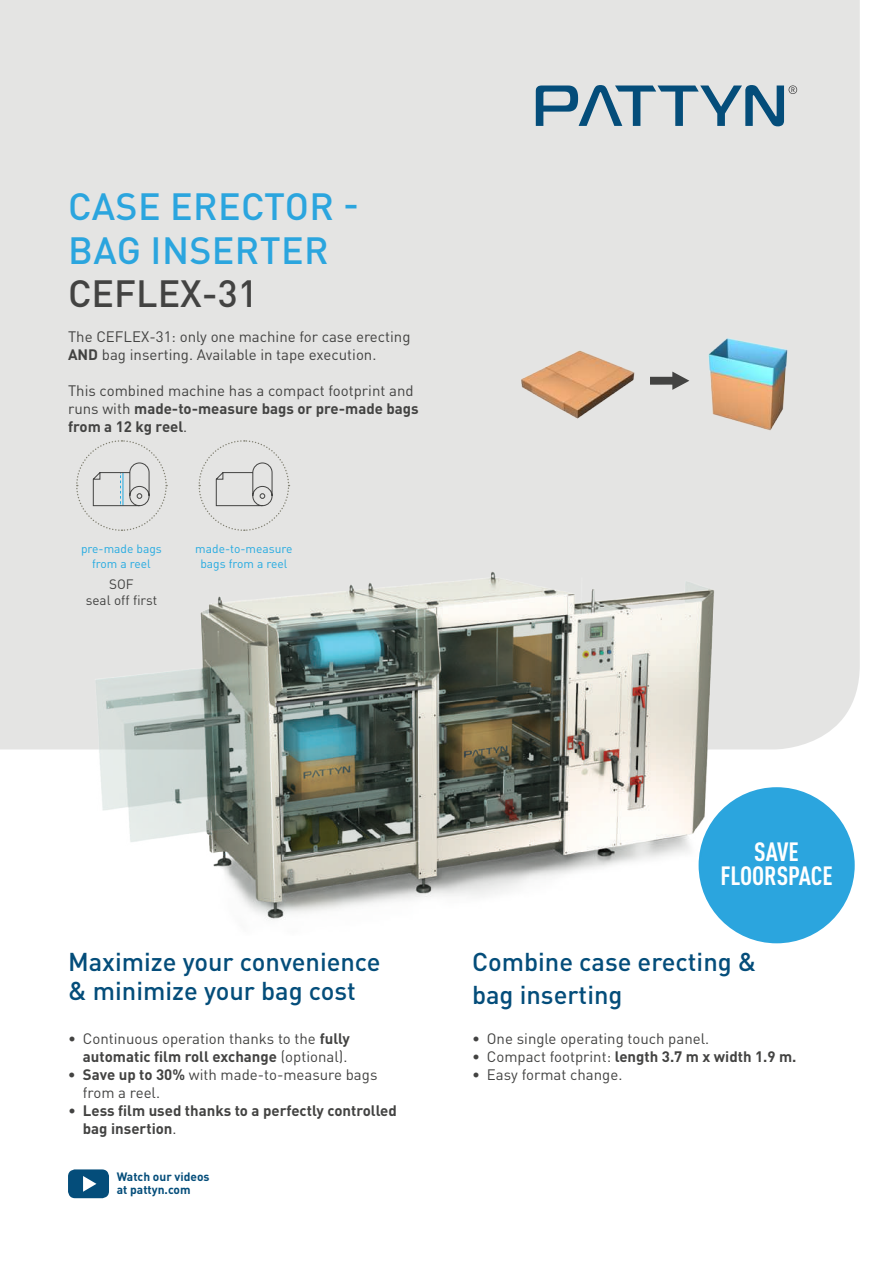
<style>
.page{position:relative;width:893px;height:1263px;background:#fff}
.page>*{position:absolute;margin:0;border:0;box-sizing:border-box;transform-origin:0 0}
.t1{font:500 37.5px/43.5px "DIN Pro";letter-spacing:.01em;color:#2ba5de}
.t2{font:500 37.5px "DIN Pro";color:#434342}
.t3{font:700 26.1px/24.5px "DIN Cond";color:#fff;text-align:center}
.t4{font:500 25.5px/29.1px "DIN Pro";color:#044d7a}
.t5{font:15px/18px "DIN Pro";color:#434342}
.t6{font:700 15px/18px "DIN Pro";color:#434342}
.t7{font:13.5px/16.5px "DIN Pro";color:#434342;text-align:center}
.t8{font:12px/14.7px "DIN Pro";color:#24aae1;text-align:center}
.t9{font:700 12px/13.5px "DIN Pro";color:#044d7a}
.s1{font-weight:700}
.s2{font-weight:400}
</style>
<div class="page">
<div style="left:0;top:0;width:860px;height:749px;background:#e4e4e3"></div>
<svg style="left:536px;top:85px;width:261px;height:41px;background:#94aebd"></svg>
<svg style="left:68px;top:1169px;width:41px;height:29px"></svg>
<svg style="left:650px;top:372px;width:39px;height:18px"></svg>
<img style="left:514px;top:344px;width:122px;height:76px">
<img style="left:705px;top:335px;width:86px;height:97px">
<img style="left:87px;top:570px;width:655px;height:365px">
<div style="left:699px;top:787px;width:156px;height:156px;background:#2ba5de;border-radius:50%"></div>
<svg style="left:198px;top:439px;width:92px;height:93px;background:#dcdcdb"></svg>
<svg style="left:75px;top:439px;width:93px;height:93px;background:#dcdcdc"></svg>
<h1 class="t1" style="left:68px;top:184px;width:292px">CASE ERECTOR -<br>BAG INSERTER</h1>
<h1 class="t2" style="left:68px;top:268px;width:191px">CEFLEX-31</h1>
<p class="t5" style="left:68px;top:327px;width:344px">The CEFLEX-31: only one machine for case erecting<br><span class="s1">AND</span> bag inserting. Available in tape execution.</p>
<p class="t5" style="left:68px;top:381px;width:352px">This combined machine has a compact footprint and runs with <span class="s1">made-to-measure bags or pre-made bags from a 12 kg reel</span>.</p>
<p class="t8" style="left:81px;top:541px;width:82px">pre-made bags from a reel</p>
<p class="t7" style="left:86px;top:575px;width:73px">SOF<br>seal off first</p>
<p class="t8" style="left:195px;top:541px;width:99px">made-to-measure bags from a reel</p>
<h3 class="t4" style="left:68px;top:946px;width:314px">Maximize your convenience &amp; minimize your bag cost</h3>
<p class="t5" style="left:68px;top:1029px;width:283px;text-align:right">• Continuous operation thanks to the <span class="s1">fully automatic film roll exchange</span> (optional).</p>
<p class="t5" style="left:83px;top:1065px;width:296px;text-indent:-15px"><span class="s1">• Save up to 30%</span> with made-to-measure bags from a reel.</p>
<p class="t6" style="left:83px;top:1101px;width:315px;text-indent:-15px"><span class="s2">•</span> Less film used thanks to a perfectly controlled bag insertion<span class="s2">.</span></p>
<p class="t9" style="left:117px;top:1169px;width:94px">Watch our videos at pattyn.com</p>
<h2 class="t3" style="left:720px;top:838px;width:114px">SAVE<br>FLOORSPACE</h2>
<h3 class="t4" style="left:472px;top:944px;width:286px;line-height:33.3px">Combine case erecting &amp; bag inserting</h3>
<p class="t5" style="left:472px;top:1029px;width:239px">• One single operating touch panel.</p>
<p class="t6" style="left:472px;top:1047px;width:326px"><span class="s2">• Compact footprint:</span> length 3.7 m x width 1.9 m.</p>
<p class="t5" style="left:472px;top:1065px;width:152px">• Easy format change.</p>
</div>
